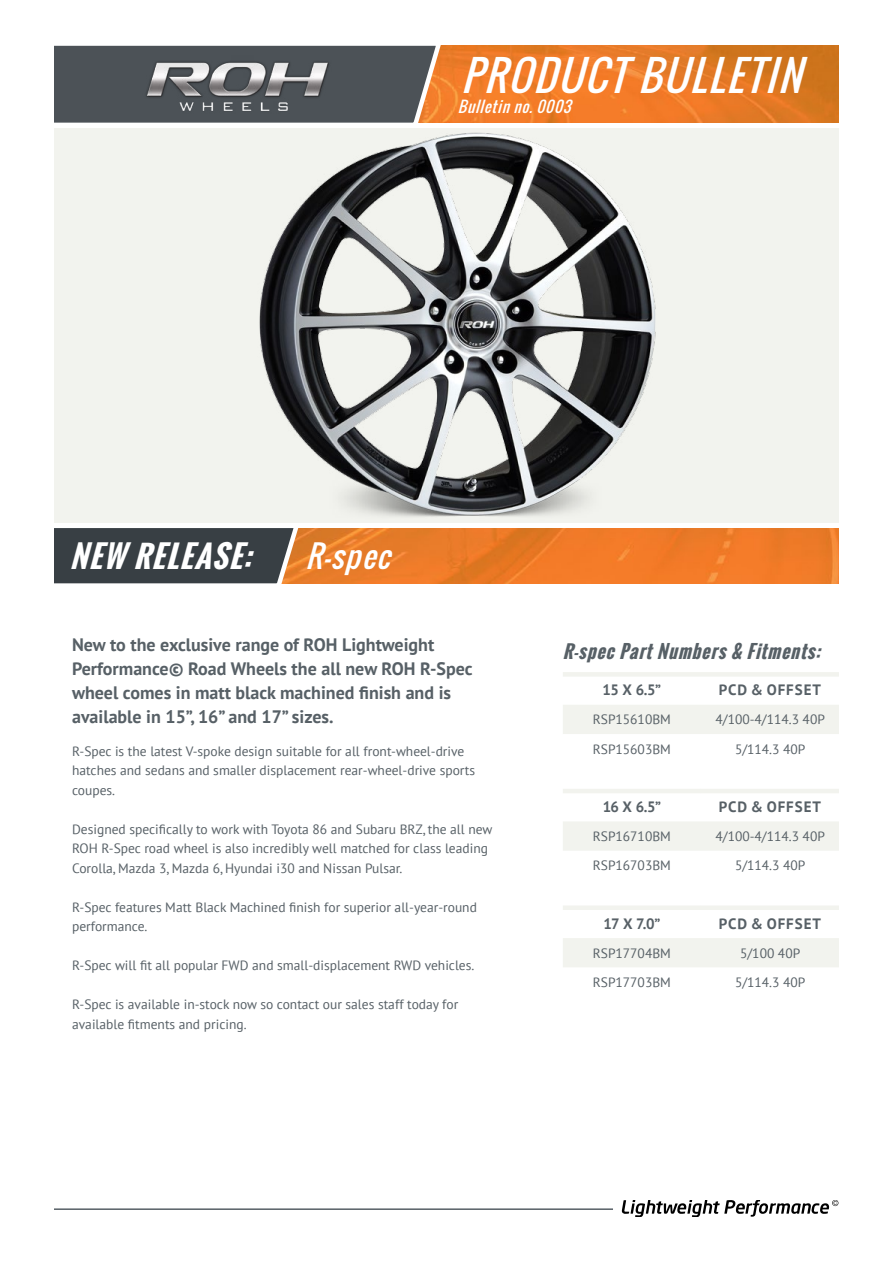
<style>
.page{position:relative;width:893px;height:1263px;background:#fff}
.page>*{position:absolute;margin:0;border:0;box-sizing:border-box;transform-origin:0 0}
.t1{font:italic 40.5px "Oswald";color:#fff}
.t2{font:italic 700 30px "Oswald";color:#fff}
.t3{font:italic 30px "Oswald";color:#fff}
.t4{font:700 18px/24px "PT Sans";color:#576066}
.t5{font:italic 700 18px "Oswald";color:#576066}
.t6{font:700 15px "PT Sans";letter-spacing:.065em;color:#576066}
.t7{font:italic 15px "Oswald";color:#fff}
.t8{font:13.5px/19.5px "PT Sans";color:#576066}
</style>
<div class="page">
<div style="left:54px;top:128px;width:785px;height:395px;background:#f2f3ee"></div>
<img style="left:445px;top:46px;width:394px;height:77px">
<img style="left:303px;top:528px;width:536px;height:55px">
<svg style="left:54px;top:45px;width:391px;height:78px;background:#5d5b5b"></svg>
<div style="left:563px;top:705px;width:276px;height:29px;background:#f2f3ee"></div>
<div style="left:563px;top:672px;width:138px;height:5px;background:#f2f3ee"></div>
<div style="left:701px;top:672px;width:138px;height:5px;background:#f2f3ee"></div>
<div style="left:563px;top:822px;width:276px;height:29px;background:#f2f3ee"></div>
<hr style="left:563px;top:789px;width:138px;height:4px;background:#f2f3ee">
<hr style="left:701px;top:789px;width:138px;height:4px;background:#f2f3ee">
<div style="left:563px;top:938px;width:276px;height:29px;background:#f2f3ee"></div>
<div style="left:563px;top:905px;width:138px;height:5px;background:#f2f3ee"></div>
<div style="left:701px;top:905px;width:138px;height:5px;background:#f2f3ee"></div>
<svg style="left:54px;top:528px;width:249px;height:56px;background:#464747"></svg>
<img style="left:140px;top:55px;width:195px;height:59px">
<hr style="left:54px;top:1208px;width:559px;height:2px;background:#576066">
<svg style="left:622px;top:1200px;width:216px;height:17px"></svg>
<img style="left:245px;top:120px;width:423px;height:422px">
<h1 class="t1" style="left:461px;top:45px;width:357px">PRODUCTBULLETIN</h1>
<p class="t7" style="left:458px;top:95px;width:120px">Bulletinno.0003</p>
<h2 class="t2" style="left:70px;top:534px;width:195px">NEW RELEASE:</h2>
<h2 class="t3" style="left:305px;top:533px;width:97px">R-spec</h2>
<h3 class="t4" style="left:72px;top:633px;width:402px">New to the exclusive range of ROH Lightweight Performance© Road Wheels the all new ROH R-Spec wheel comes in matt black machined finish and is available in 15”, 16” and 17” sizes.</h3>
<p class="t8" style="left:72px;top:741px;width:405px">R-Spec is the latest V-spoke design suitable for all front-wheel-drive hatches and sedans and smaller displacement rear-wheel-drive sports coupes.</p>
<p class="t8" style="left:72px;top:819px;width:422px">Designed specifically to work with Toyota 86 and Subaru BRZ, the all new<br>ROH R-Spec road wheel is also incredibly well matched for class leading<br>Corolla, Mazda 3, Mazda 6, Hyundai i30 and Nissan Pulsar.</p>
<p class="t8" style="left:72px;top:897px;width:406px">R-Spec features Matt Black Machined finish for superior all-year-round performance.</p>
<p class="t8" style="left:72px;top:955px;width:404px">R-Spec will fit all popular FWD and small-displacement RWD vehicles.</p>
<p class="t8" style="left:72px;top:994px;width:388px">R-Spec is available in-stock now so contact our sales staff today for available fitments and pricing.</p>
<h3 class="t5" style="left:563px;top:638px;width:265px">R-specPartNumbers&amp; Fitments:</h3>
<p class="t6" style="left:603px;top:680px;width:60px">15 x 6.5”</p>
<p class="t6" style="left:719px;top:680px;width:104px">PCD &amp; OFFset</p>
<p class="t8" style="left:593px;top:710px;width:80px">RSP15610BM</p>
<p class="t8" style="left:715px;top:710px;width:111px">4/100-4/114.3 40P</p>
<p class="t8" style="left:593px;top:739px;width:80px">RSP15603BM</p>
<p class="t8" style="left:735px;top:739px;width:72px">5/114.3 40P</p>
<p class="t6" style="left:603px;top:797px;width:60px">16 x 6.5”</p>
<p class="t6" style="left:719px;top:797px;width:104px">PCD &amp; OFFset</p>
<p class="t8" style="left:593px;top:826px;width:80px">RSP16710BM</p>
<p class="t8" style="left:715px;top:826px;width:111px">4/100-4/114.3 40P</p>
<p class="t8" style="left:593px;top:855px;width:80px">RSP16703BM</p>
<p class="t8" style="left:735px;top:855px;width:72px">5/114.3 40P</p>
<p class="t6" style="left:603px;top:913px;width:58px">17 x 7.0”</p>
<p class="t6" style="left:719px;top:913px;width:104px">PCD &amp; OFFset</p>
<p class="t8" style="left:593px;top:943px;width:80px">RSP17704BM</p>
<p class="t8" style="left:740px;top:943px;width:62px">5/100 40P</p>
<p class="t8" style="left:593px;top:972px;width:80px">RSP17703BM</p>
<p class="t8" style="left:735px;top:972px;width:72px">5/114.3 40P</p>
</div>
